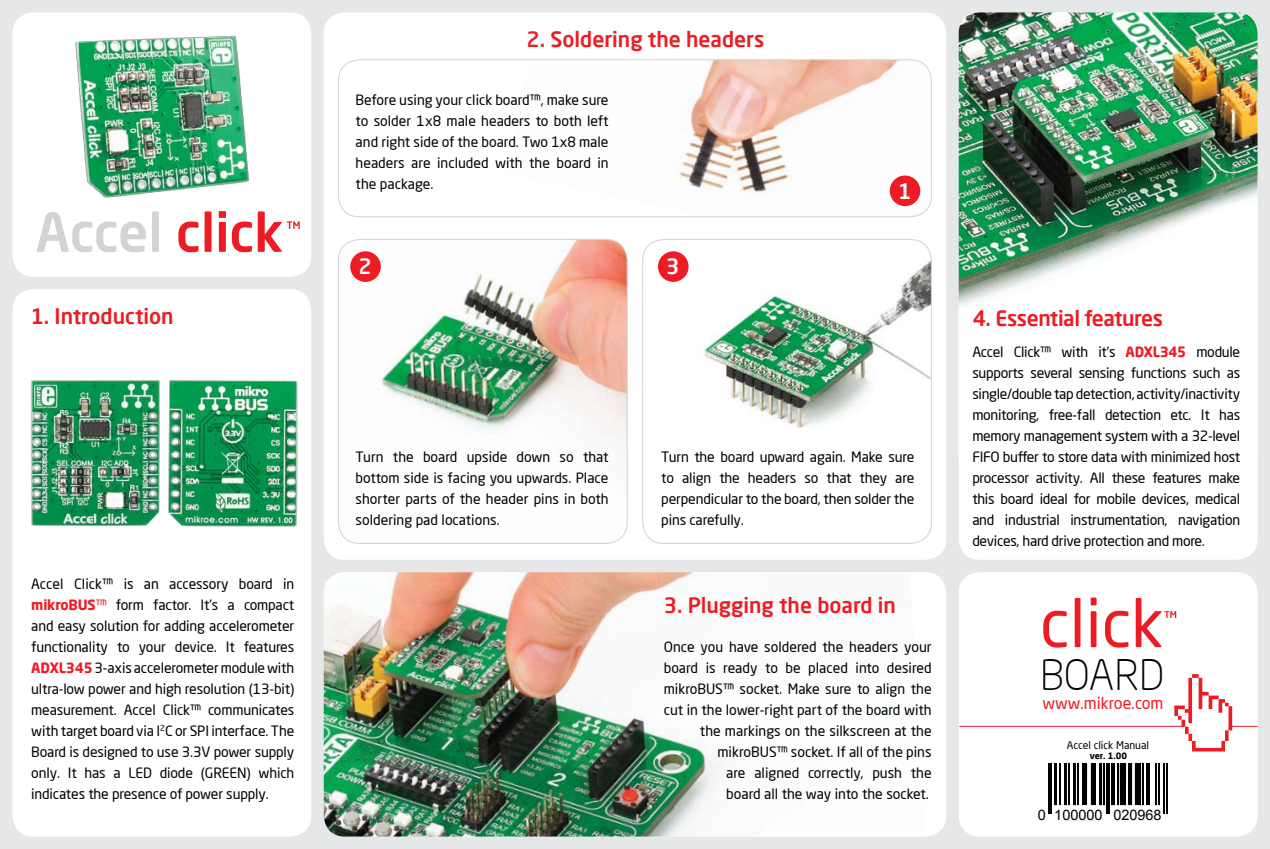
<style>
.page{position:relative;width:1270px;height:849px;background:#fff}
.page>*{position:absolute;margin:0;border:0;box-sizing:border-box;transform-origin:0 0}
.t1{font:65.45px "Neo Sans Pro";color:#ed1c24}
.t2{font:500 53.02px "Neo Sans Pro";color:#d1d3d4}
.t3{font:300 41.3px "Neo Sans Pro";color:#000}
.t4{font:500 21px "Neo Sans Pro";color:#ed1c24}
.t5{font:500 21px "Neo Sans Pro";letter-spacing:-.02em;color:#ed1c24}
.t6{font:500 21px "Neo Sans Pro";color:#fff}
.t7{font:16.1px "Neo Sans Pro";color:#ed1c24}
.t8{font:14.53px "Arial";color:#000}
.t9{font:14px/21px "Neo Sans Pro";color:#000;text-align:justify}
.t10{font:10.5px "Neo Sans Pro";color:#000}
.t11{font:700 8.75px "Neo Sans Pro";color:#000}
.s1{color:#ed1c24}
.s2{font-weight:700;color:#ed1c24}
</style>
<div class="page">
<div style="left:0;top:0;width:1270px;height:848px;background:#e6e7e8"></div>
<div style="left:12px;top:12px;width:299px;height:265px;background:#fff;border-radius:21px"></div>
<img style="left:47px;top:12px;width:230px;height:186px">
<div style="left:12px;top:289px;width:299px;height:547px;background:#fff;border-radius:21px"></div>
<div style="left:959px;top:12px;width:299px;height:547px;background:#fff;border-radius:21px"></div>
<img style="left:959px;top:12px;width:299px;height:294px">
<div style="left:324px;top:572px;width:622px;height:264px;background:#fff;border-radius:21px"></div>
<img style="left:324px;top:572px;width:395px;height:264px">
<div style="left:324px;top:12px;width:622px;height:547px;background:#fff;border-radius:21px"></div>
<img style="left:338px;top:239px;width:289px;height:304px">
<div style="left:338px;top:239px;width:289px;height:304px;border:1px solid #d1d3d4;border-radius:21px"></div>
<img style="left:677px;top:61px;width:254px;height:156px">
<div style="left:338px;top:59px;width:594px;height:158px;border:1px solid #d1d3d4;border-radius:21px"></div>
<img style="left:644px;top:239px;width:286px;height:189px">
<div style="left:642px;top:239px;width:290px;height:304px;border:1px solid #d1d3d4;border-radius:21px"></div>
<div style="left:350px;top:251px;width:31px;height:31px;background:#ed1c24;border-radius:50%"></div>
<div style="left:658px;top:251px;width:31px;height:31px;background:#ed1c24;border-radius:50%"></div>
<div style="left:890px;top:175px;width:30px;height:31px;background:#ed1c24;border-radius:50%"></div>
<svg style="left:287px;top:221px;width:13px;height:8px"></svg>
<div style="left:959px;top:572px;width:299px;height:264px;background:#fff;border-radius:21px"></div>
<svg style="left:1164px;top:611px;width:12px;height:6px"></svg>
<svg style="left:1048px;top:763px;width:119px;height:50px"></svg>
<hr style="left:959px;top:725px;width:224px;height:1px;background:#ed1c24">
<svg style="left:1174px;top:674px;width:84px;height:77px"></svg>
<img style="left:168px;top:380px;width:129px;height:146px">
<img style="left:31px;top:380px;width:129px;height:146px">
<h2 class="t2" style="left:36px;top:199px;width:249px">Accel <span class="s1">click</span></h2>
<h3 class="t4" style="left:31px;top:302px;width:144px">1. Introduction</h3>
<p class="t9" style="left:31px;top:572px;width:265px">Accel Click™ is an accessory board in <span class="s2">mikroBUS</span><span class="s1">™</span> form factor. It’s a compact and easy solution for adding accelerometer functionality to your device. It features <span class="s2">ADXL345</span> 3-axis accelerometer module with ultra-low power and high resolution (13-bit) measurement. Accel Click™ communicates with target board via I<sup>2</sup>C or SPI interface. The Board is designed to use 3.3V power supply only. It has a LED diode (GREEN) which indicates the presence of power supply.</p>
<h3 class="t4" style="left:527px;top:26px;width:239px">2. Soldering the headers</h3>
<p class="t9" style="left:356px;top:89px;width:255px">Before using your click board™, make sure to solder 1x8 male headers to both left and right side of the board. Two 1x8 male headers are included with the board in the package.</p>
<h3 class="t6" style="left:359px;top:253px;width:15px">2</h3>
<h3 class="t6" style="left:666px;top:253px;width:15px">3</h3>
<h3 class="t6" style="left:898px;top:177px;width:15px">1</h3>
<p class="t9" style="left:356px;top:446px;width:254px">Turn the board upside down so that bottom side is facing you upwards. Place shorter parts of the header pins in both soldering pad locations.</p>
<p class="t9" style="left:661px;top:446px;width:255px">Turn the board upward again. Make sure to align the headers so that they are perpendicular to the board, then solder the pins carefully.</p>
<h3 class="t4" style="left:664px;top:591px;width:234px">3. Plugging the board in</h3>
<p class="t9" style="left:664px;top:635px;width:269px;text-align:right">Once you have soldered the headers your board is ready to be placed into desired mikroBUS™ socket. Make sure to align the cut in the lower-right part of the board with the markings on the silkscreen at the mikroBUS™ socket. If all of the pins<br>are aligned correctly, push the<br>board all the way into the socket.</p>
<h3 class="t5" style="left:973px;top:305px;width:192px">4. Essential features</h3>
<p class="t9" style="left:972px;top:341px;width:269px">Accel Click™ with it’s <span class="s2">ADXL345</span> module supports several sensing functions such as single/double tap detection, activity/inactivity monitoring, free-fall detection etc. It has memory management system with a 32-level FIFO buffer to store data with minimized host processor activity. All these features make this board ideal for mobile devices, medical and industrial instrumentation, navigation devices, hard drive protection and more.</p>
<h1 class="t1" style="left:1040px;top:582px;width:125px">click</h1>
<h3 class="t3" style="left:1040px;top:649px;width:126px">BOARD</h3>
<p class="t7" style="left:1042px;top:693px;width:122px">www.mikroe.com</p>
<p class="t10" style="left:1067px;top:738px;width:84px">Accel click Manual</p>
<p class="t11" style="left:1090px;top:750px;width:39px">ver. 1.00</p>
<p class="t8" style="left:1038px;top:804px;width:125px">0 100000 020968</p>
</div>
